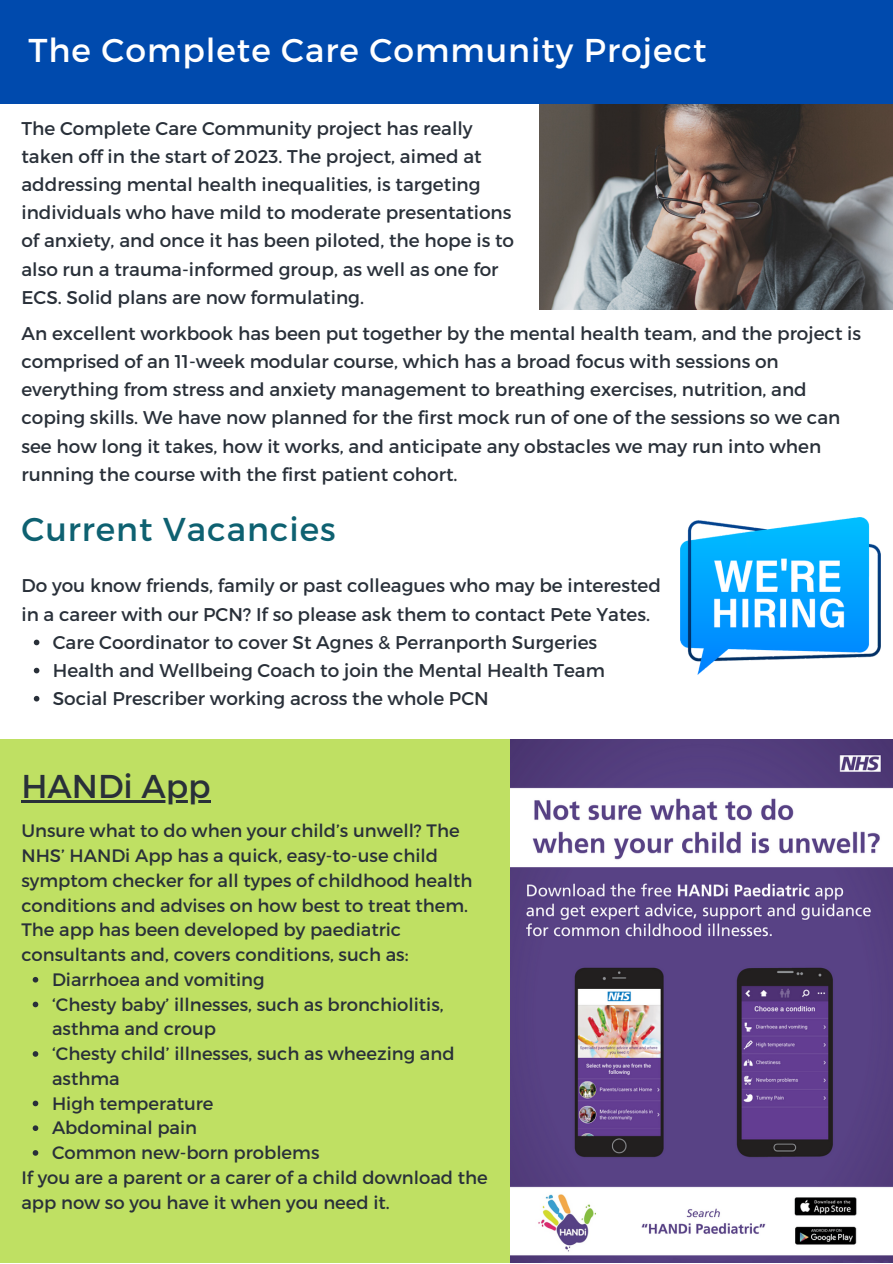
<style>
.page{position:relative;width:893px;height:1264px;background:#fff}
.page>*{position:absolute;margin:0;border:0;box-sizing:border-box;transform-origin:0 0}
.t1{font:33px "Montserrat";letter-spacing:.03em;color:#fff}
.t2{font:33px "Montserrat";letter-spacing:.03em;color:#0e6171}
.t3{font:33px "Montserrat";color:#293039}
.t4{font:18.45px/28px "Montserrat";color:#293039}
.t5{font:18px/24.8px "Montserrat";color:#293039}
</style>
<div class="page">
<img style="left:539px;top:104px;width:353px;height:205px">
<div style="left:0;top:0;width:892px;height:104px;background:#004aad"></div>
<img style="left:680px;top:518px;width:200px;height:156px">
<svg style="left:34px;top:639px;width:5px;height:6px"></svg>
<svg style="left:34px;top:667px;width:5px;height:6px"></svg>
<svg style="left:34px;top:696px;width:5px;height:5px"></svg>
<div style="left:0;top:739px;width:892px;height:523px;background:#bfe063"></div>
<img style="left:510px;top:739px;width:382px;height:523px">
<svg style="left:33px;top:977px;width:5px;height:5px"></svg>
<svg style="left:33px;top:1001px;width:5px;height:6px"></svg>
<svg style="left:33px;top:1051px;width:5px;height:5px"></svg>
<svg style="left:33px;top:1100px;width:5px;height:6px"></svg>
<svg style="left:33px;top:1125px;width:5px;height:5px"></svg>
<svg style="left:33px;top:1150px;width:5px;height:5px"></svg>
<hr style="left:21px;top:800px;width:190px;height:2px;background:#293039">
<h1 class="t1" style="left:28px;top:29px;width:679px">The Complete Care Community Project</h1>
<p class="t4" style="left:21px;top:113px;width:494px">The Complete Care Community project has really taken off in the start of 2023. The project, aimed at addressing mental health inequalities, is targeting individuals who have mild to moderate presentations of anxiety, and once it has been piloted, the hope is to also run a trauma-informed group, as well as one for ECS. Solid plans are now formulating.</p>
<p class="t4" style="left:21px;top:318px;width:841px">An excellent workbook has been put together by the mental health team, and the project is comprised of an 11-week modular course, which has a broad focus with sessions on everything from stress and anxiety management to breathing exercises, nutrition, and coping skills. We have now planned for the first mock run of one of the sessions so we can see how long it takes, how it works, and anticipate any obstacles we may run into when running the course with the first patient cohort.</p>
<h1 class="t2" style="left:21px;top:508px;width:316px">Current Vacancies</h1>
<p class="t4" style="left:21px;top:571px;width:641px">Do you know friends, family or past colleagues who may be interested in a career with our PCN? If so please ask them to contact Pete Yates.</p>
<p class="t4" style="left:53px;top:627px;width:553px">Care Coordinator to cover St Agnes &amp; Perranporth Surgeries<br>Health and Wellbeing Coach to join the Mental Health Team<br>Social Prescriber working across the whole PCN</p>
<h1 class="t3" style="left:21px;top:764px;width:191px">HANDi App</h1>
<p class="t5" style="left:21px;top:817px;width:452px">Unsure what to do when your child’s unwell? The NHS’ HANDi App has a quick, easy-to-use child symptom checker for all types of childhood health conditions and advises on how best to treat them.<br>The app has been developed by paediatric consultants and, covers conditions, such as:</p>
<p class="t5" style="left:52px;top:966px;width:404px">Diarrhoea and vomiting<br>‘Chesty baby’ illnesses, such as bronchiolitis, asthma and croup<br>‘Chesty child’ illnesses, such as wheezing and asthma<br>High temperature<br>Abdominal pain<br>Common new-born problems</p>
<p class="t5" style="left:21px;top:1164px;width:468px">If you are a parent or a carer of a child download the app now so you have it when you need it.</p>
</div>
